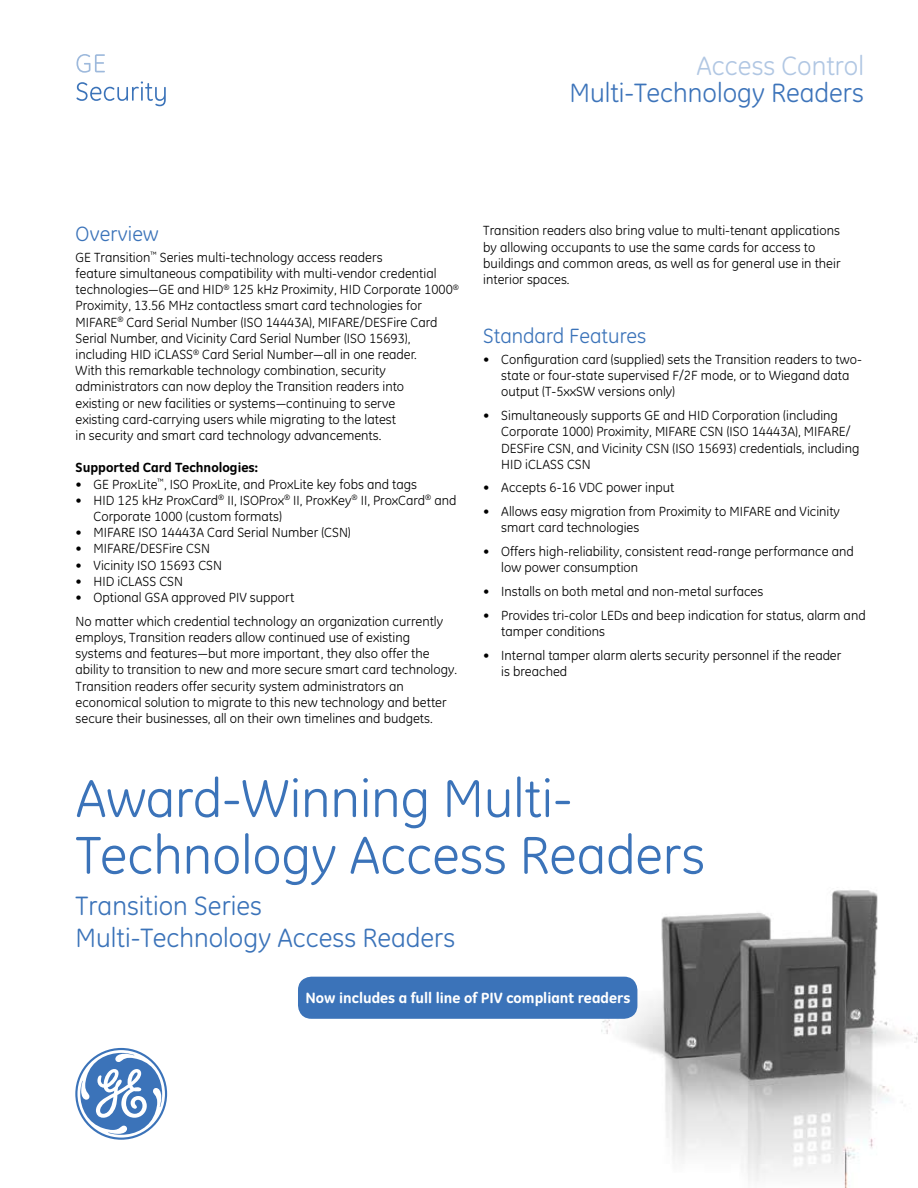
<style>
.page{position:relative;width:918px;height:1188px;background:#fff}
.page>*{position:absolute;margin:0;border:0;box-sizing:border-box;transform-origin:0 0}
.t1{font:54px/56.7px "GE Inspira";color:#3b73b9}
.t2{font:27px/32.4px "GE Inspira";color:#3b73b9}
.t3{font:27px "GE Inspira";color:#3d74ba}
.t4{font:27px "GE Inspira";color:#b1c7e3}
.t5{font:21px "GE Inspira";color:#3b73b9}
.t6{font:800 15px "GE Inspira";color:#fff}
.t7{font:13.5px/16.2px "GE Inspira";color:#000}
.s1{font-weight:800}
</style>
<div class="page">
<svg style="left:76px;top:54px;width:29px;height:19px"></svg>
<svg style="left:76px;top:81px;width:90px;height:25px"></svg>
<img style="left:600px;top:890px;width:318px;height:298px">
<svg style="left:75px;top:1048px;width:92px;height:92px"></svg>
<div style="left:298px;top:977px;width:339px;height:42px;background:#3b73b9;border-radius:14px"></div>
<h2 class="t4" style="left:696px;top:50px;width:169px">Access Control</h2>
<h2 class="t3" style="left:569px;top:77px;width:296px">Multi-Technology Readers</h2>
<h3 class="t5" style="left:76px;top:222px;width:84px">Overview</h3>
<p class="t7" style="left:76px;top:249px;width:385px">GE Transition<sup>™</sup> Series multi-technology access readers<br>feature simultaneous compatibility with multi-vendor credential technologies—GE and HID<sup>®</sup> 125 kHz Proximity, HID Corporate 1000<sup>® </sup>Proximity, 13.56 MHz contactless smart card technologies for MIFARE<sup>®</sup> Card Serial Number (ISO 14443A), MIFARE/DESFire Card Serial Number, and Vicinity Card Serial Number (ISO 15693), including HID iCLASS<sup>®</sup> Card Serial Number—all in one reader.<br>With this remarkable technology combination, security administrators can now deploy the Transition readers into<br>existing or new facilities or systems—continuing to serve<br>existing card-carrying users while migrating to the latest<br>in security and smart card technology advancements.</p>
<p class="t7" style="left:94px;top:460px;width:364px;text-indent:-18px"><span class="s1">Supported Card Technologies:<br></span>GE ProxLite<sup>™</sup>, ISO ProxLite, and ProxLite key fobs and tags<br>HID 125 kHz ProxCard<sup>®</sup> II, ISOProx<sup>®</sup> II, ProxKey<sup>®</sup> II, ProxCard<sup>®</sup> and Corporate 1000 (custom formats)<br>MIFARE ISO 14443A Card Serial Number (CSN)<br>MIFARE/DESFire CSN<br>Vicinity ISO 15693 CSN<br>HID iCLASS CSN<br>Optional GSA approved PIV support</p>
<p class="t7" style="left:76px;top:613px;width:383px">No matter which credential technology an organization currently employs, Transition readers allow continued use of existing systems and features—but more important, they also offer the ability to transition to new and more secure smart card technology.<br>Transition readers offer security system administrators an economical solution to migrate to this new technology and better secure their businesses, all on their own timelines and budgets.</p>
<p class="t7" style="left:76px;top:476px;width:8px">• •</p>
<p class="t7" style="left:76px;top:524px;width:8px;text-align:justify">• • • • •</p>
<p class="t7" style="left:483px;top:223px;width:359px">Transition readers also bring value to multi-tenant applications by allowing occupants to use the same cards for access to buildings and common areas, as well as for general use in their interior spaces.</p>
<h3 class="t5" style="left:483px;top:324px;width:165px">Standard Features</h3>
<p class="t7" style="left:501px;top:351px;width:362px">Configuration card (supplied) sets the Transition readers to two&shy;state or four-state supervised F/2F mode, or to Wiegand data output (T-5xxSW versions only)</p>
<p class="t7" style="left:501px;top:407px;width:360px">Simultaneously supports GE and HID Corporation (including Corporate 1000) Proximity, MIFARE CSN (ISO 14443A), MIFARE/ DESFire CSN, and Vicinity CSN (ISO 15693) credentials, including HID iCLASS CSN</p>
<p class="t7" style="left:501px;top:476px;width:340px;line-height:23.7px">Accepts 6-16 VDC power input<br>Allows easy migration from Proximity to MIFARE and Vicinity</p>
<p class="t7" style="left:501px;top:516px;width:354px;line-height:23.7px">smart card technologies<br>Offers high-reliability, consistent read-range performance and</p>
<p class="t7" style="left:501px;top:556px;width:366px;line-height:23.7px">low power consumption<br>Installs on both metal and non-metal surfaces<br>Provides tri-color LEDs and beep indication for status, alarm and</p>
<p class="t7" style="left:501px;top:619px;width:342px;line-height:23.7px">tamper conditions<br>Internal tamper alarm alerts security personnel if the reader</p>
<p class="t7" style="left:501px;top:663px;width:67px">is breached</p>
<p class="t7" style="left:483px;top:351px;width:8px">•</p>
<p class="t7" style="left:483px;top:407px;width:8px">•</p>
<p class="t7" style="left:483px;top:476px;width:8px;line-height:23.7px">• •</p>
<p class="t7" style="left:483px;top:543px;width:8px">•</p>
<p class="t7" style="left:483px;top:579px;width:8px;line-height:23.7px">• •</p>
<p class="t7" style="left:483px;top:647px;width:8px">•</p>
<h1 class="t1" style="left:76px;top:770px;width:631px">Award-Winning Multi-<br>Technology Access Readers</h1>
<h2 class="t2" style="left:76px;top:890px;width:381px">Transition Series<br>Multi-Technology Access Readers</h2>
<p class="t6" style="left:305px;top:990px;width:327px">Now includes a full line of PIV compliant readers</p>
</div>
